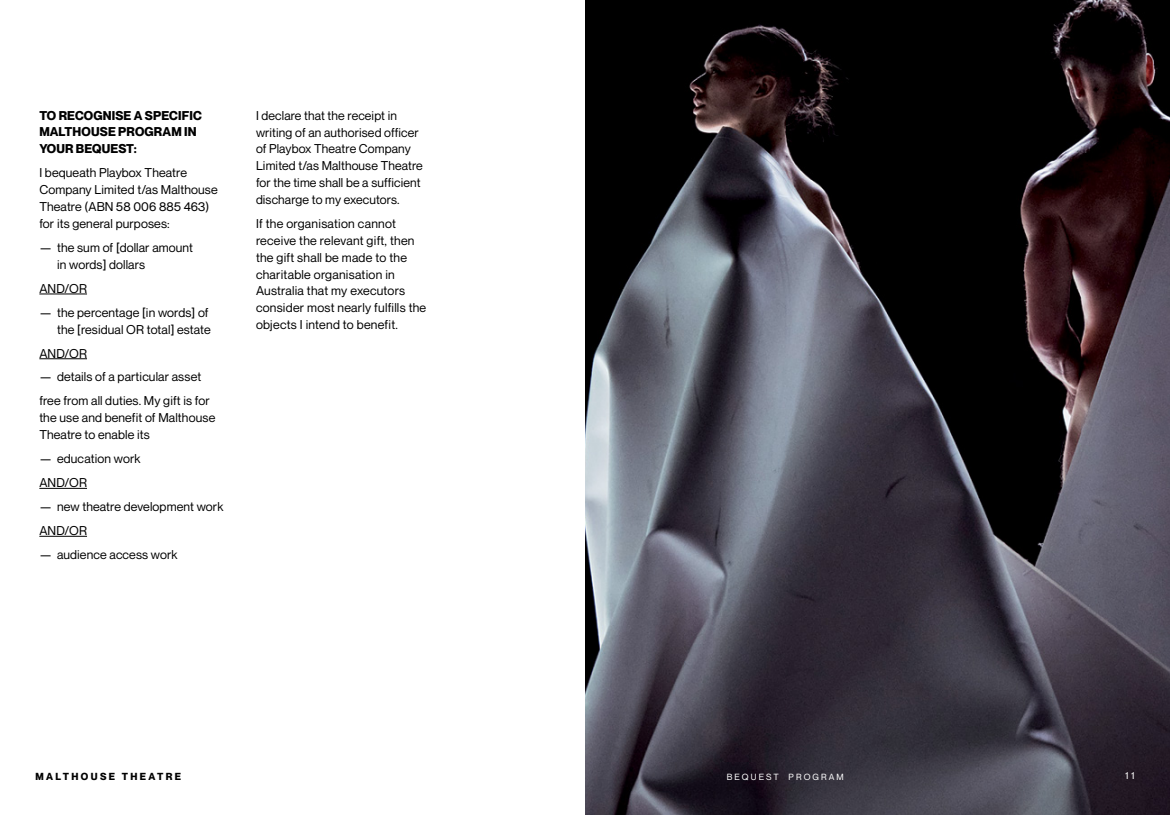
<style>
.page{position:relative;width:1170px;height:815px;background:#fff}
.page>*{position:absolute;margin:0;border:0;box-sizing:border-box;transform-origin:0 0}
.t1{font:12.5px/16.9px "Neue Montreal";letter-spacing:.01em;color:#000}
.t2{font:700 12.5px/16.9px "Neue Montreal";letter-spacing:.01em;color:#000}
.t3{font:700 10px "Neue Montreal";letter-spacing:.24em;color:#000}
.t4{font:10px "Neue Montreal";color:#fff}
.t5{font:8.75px "Neue Montreal";letter-spacing:.24em;color:#fff}
</style>
<div class="page">
<hr style="left:39px;top:294px;width:48px;height:1px;background:#000">
<hr style="left:39px;top:358px;width:48px;height:1px;background:#000">
<hr style="left:39px;top:488px;width:48px;height:1px;background:#000">
<hr style="left:39px;top:536px;width:48px;height:1px;background:#000">
<img style="left:585px;top:0;width:584px;height:815px">
<p class="t2" style="left:39px;top:107px;width:164px">TO RECOGNISE A SPECIFIC<br>MALTHOUSE PROGRAM IN<br>YOUR BEQUEST:</p>
<p class="t1" style="left:39px;top:164px;width:180px">I bequeath Playbox Theatre<br>Company Limited t/as Malthouse<br>Theatre (ABN 58 006 885 463) for its general purposes:</p>
<p class="t1" style="left:57px;top:239px;width:137px;text-indent:-18px">— the sum of [dollar amount in words] dollars</p>
<p class="t1" style="left:39px;top:280px;width:49px">AND/OR</p>
<p class="t1" style="left:39px;top:304px;width:173px;text-align:right">— the percentage [in words] of the [residual OR total] estate</p>
<p class="t1" style="left:39px;top:345px;width:49px">AND/OR</p>
<p class="t1" style="left:39px;top:365px;width:172px;line-height:24px">— details of a particular asset free from all duties. My gift is for</p>
<p class="t1" style="left:39px;top:409px;width:177px">the use and benefit of Malthouse<br>Theatre to enable its</p>
<p class="t1" style="left:39px;top:447px;width:103px;line-height:24px">— education work<br>AND/OR</p>
<p class="t1" style="left:39px;top:495px;width:186px;line-height:24px">— new theatre development work<br>AND/OR</p>
<p class="t1" style="left:39px;top:546px;width:140px">— audience access work</p>
<p class="t1" style="left:256px;top:107px;width:168px">I declare that the receipt in writing of an authorised officer of Playbox Theatre Company<br>Limited t/as Malthouse Theatre for the time shall be a sufficient discharge to my executors.</p>
<p class="t1" style="left:256px;top:215px;width:172px">If the organisation cannot receive the relevant gift, then the gift shall be made to the charitable organisation in<br>Australia that my executors consider most nearly fulfills the objects I intend to benefit.</p>
<p class="t3" style="left:36px;top:770px;width:147px">MALTHOUSE THEATRE</p>
<p class="t5" style="left:726px;top:771px;width:118px">BEQUEST PROGRAM</p>
<p class="t4" style="left:1125px;top:770px;width:11px">11</p>
</div>
